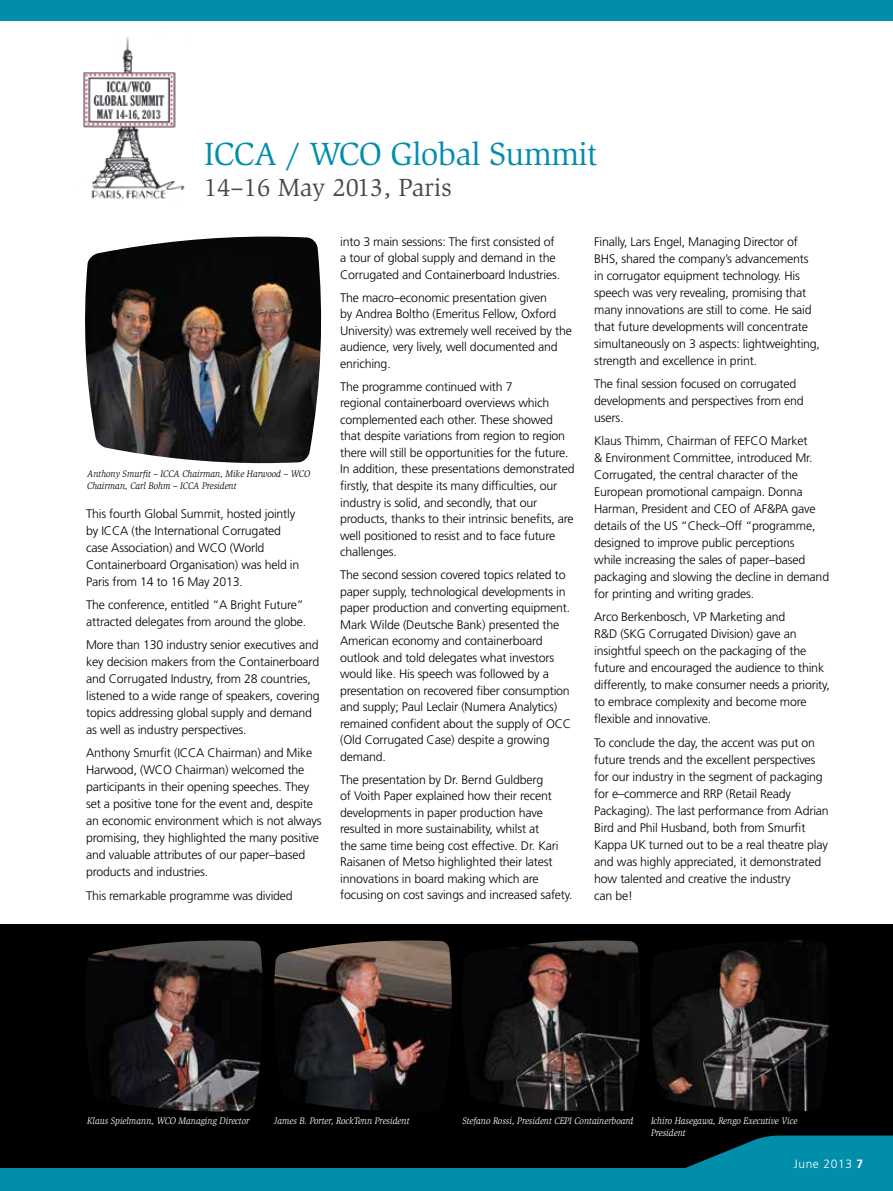
<style>
.page{position:relative;width:893px;height:1191px;background:#fff}
.page>*{position:absolute;margin:0;border:0;box-sizing:border-box;transform-origin:0 0}
.t1{font:33px "Slimbach Std";letter-spacing:-.02em;color:#008eab}
.t2{font:25.5px "Slimbach Std";color:#4a4a49}
.t3{font:300 12.3px/17px "Frutiger LT Std";letter-spacing:-.015em;color:#000}
.t4{font:300 12px "Frutiger LT Std";letter-spacing:.05em;color:#fff}
.t5{font:italic 9.75px/12px "Slimbach";color:#fff;scale:.9 1}
.t6{font:italic 9.75px/12px "Slimbach";color:#000;scale:.9 1}
.s1{font-weight:700}
</style>
<div class="page">
<div style="left:0;top:0;width:893px;height:21px;background:#008eab"></div>
<div style="left:0;top:924px;width:893px;height:244px;background:#000"></div>
<svg style="left:685px;top:1135px;width:208px;height:56px;background:#007a93"></svg>
<div style="left:0;top:1168px;width:736px;height:23px;background:#008eab"></div>
<img style="left:85px;top:236px;width:237px;height:227px">
<img style="left:83px;top:37px;width:102px;height:163px">
<img style="left:87px;top:940px;width:176px;height:172px">
<img style="left:274px;top:940px;width:178px;height:171px">
<img style="left:480px;top:940px;width:160px;height:172px">
<img style="left:652px;top:940px;width:177px;height:172px">
<h1 class="t1" style="left:204px;top:135px;width:395px">ICCA / WCO Global Summit</h1>
<h2 class="t2" style="left:204px;top:173px;width:249px">14–16 May 2013, Paris</h2>
<p class="t6" style="left:87px;top:468px;width:249px">Anthony Smurfit – ICCA Chairman, Mike Harwood – WCO<br>Chairman, Carl Bohm – ICCA President</p>
<p class="t3" style="left:86px;top:505px;width:215px">This fourth Global Summit, hosted jointly by ICCA (the International Corrugated case Association) and WCO (World Containerboard Organisation) was held in Paris from 14 to 16 May 2013.</p>
<p class="t3" style="left:86px;top:596px;width:222px">The conference, entitled “A Bright Future” attracted delegates from around the globe.</p>
<p class="t3" style="left:86px;top:636px;width:235px">More than 130 industry senior executives and key decision makers from the Containerboard and Corrugated Industry, from 28 countries, listened to a wide range of speakers, covering topics addressing global supply and demand as well as industry perspectives.</p>
<p class="t3" style="left:86px;top:745px;width:237px">Anthony Smurfit (ICCA Chairman) and Mike Harwood, (WCO Chairman) welcomed the participants in their opening speeches. They set a positive tone for the event and, despite an economic environment which is not always promising, they highlighted the many positive and valuable attributes of our paper–based products and industries.</p>
<p class="t3" style="left:86px;top:887px;width:208px">This remarkable programme was divided</p>
<p class="t3" style="left:340px;top:233px;width:221px;line-height:16.5px">into 3 main sessions: The first consisted of a tour of global supply and demand in the<br>Corrugated and Containerboard Industries.</p>
<p class="t3" style="left:340px;top:289px;width:233px;line-height:16.5px">The macro–economic presentation given<br>by Andrea Boltho (Emeritus Fellow, Oxford University) was extremely well received by the audience, very lively, well documented and enriching.</p>
<p class="t3" style="left:340px;top:378px;width:236px;line-height:16.5px">The programme continued with 7<br>regional containerboard overviews which complemented each other. These showed that despite variations from region to region there will still be opportunities for the future.<br>In addition, these presentations demonstrated firstly, that despite its many difficulties, our industry is solid, and secondly, that our products, thanks to their intrinsic benefits, are well positioned to resist and to face future challenges.</p>
<p class="t3" style="left:340px;top:567px;width:232px;line-height:16.5px">The second session covered topics related to paper supply, technological developments in paper production and converting equipment.<br>Mark Wilde (Deutsche Bank) presented the American economy and containerboard outlook and told delegates what investors would like. His speech was followed by a presentation on recovered fiber consumption and supply; Paul Leclair (Numera Analytics) remained confident about the supply of OCC (Old C orrugated Case) despite a growing demand.</p>
<p class="t3" style="left:340px;top:771px;width:234px;line-height:16.5px">The presentation by Dr. Bernd Guldberg<br>of Voith Paper explained how their recent developments in paper production have resulted in more sustainability, whilst at<br>the same time being cost effective. Dr. Kari Raisanen of Metso highlighted their latest innovations in board making which are focusing on cost savings and increased safety.</p>
<p class="t3" style="left:594px;top:233px;width:227px">Finally, Lars Engel, Managing Director of BHS, shared the company’s advancements in corrugator equipment technology. His speech was very revealing, promising that many innovations are still to come. He said that future developments will concentrate simultaneously on 3 aspects: lightweighting, strength and excellence in print.</p>
<p class="t3" style="left:594px;top:375px;width:211px">The final session focused on corrugated developments and perspectives from end users.</p>
<p class="t3" style="left:594px;top:433px;width:220px">Klaus Thimm, Chairman of FEFCO Market &amp; Environment C ommittee, introduced Mr.<br>Corrugated, the central character of the European promotional campaign. Donna Harman, President and CEO</p>
<p class="t3" style="left:594px;top:500px;width:236px;text-indent:146px">of AF&amp;PA gave details of the US “C heck–Off “programme, designed to improve public perceptions<br>while increasing the sales of paper–based packaging and slowing the decline in demand for printing and writing grades.</p>
<p class="t3" style="left:594px;top:609px;width:237px">Arco Berkenbosch, VP Marketing and<br>R&amp;D (SKG Corrugated Division) gave an insightful speech on the packaging of the future and encouraged the audience to think differently, to make consumer needs a priority, to embrace complexity and become more flexible and innovative.</p>
<p class="t3" style="left:594px;top:734px;width:236px">To conclude the day, the accent was put on future trends and the excellent perspectives for our industry in the segment of packaging for e–commerce and RRP (Retail Ready Packaging). The last performance from Adrian Bird and Phil Husband, both from Smurfit Kappa UK turned out to be a real theatre play and was highly appreciated, it demonstrated how talented and creative the industry<br>can be!</p>
<p class="t5" style="left:87px;top:1114px;width:182px">Klaus Spielmann, WCO Managing Director</p>
<p class="t5" style="left:274px;top:1114px;width:152px">James B. Porter, RockTenn President</p>
<p class="t5" style="left:651px;top:1114px;width:164px">Ichiro Hasegawa, Rengo Executive Vice<br>President</p>
<p class="t5" style="left:462px;top:1114px;width:192px">Stefano Rossi, President CEPI Containerboard</p>
<p class="t4" style="left:794px;top:1157px;width:71px">June 2013 <span class="s1">7</span></p>
</div>
